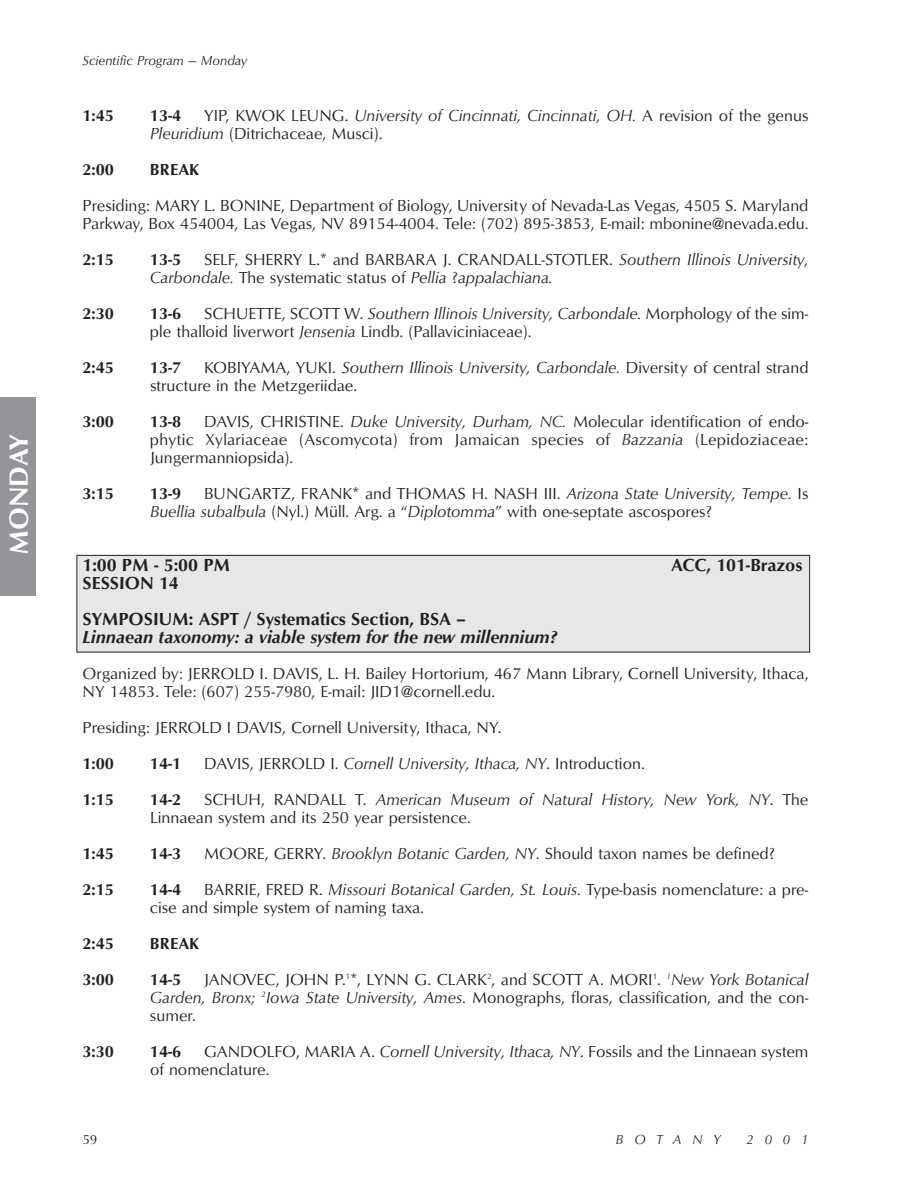
<style>
.page{position:relative;width:918px;height:1188px;background:#fff}
.page>*{position:absolute;margin:0;border:0;box-sizing:border-box;transform-origin:0 0}
.t1{font:27px "Optimum Bold DTC";color:#fff}
.t2{font:18px/36px "Optimum Bold DTC";letter-spacing:-.005em;color:#231f20}
.t3{font:18px "Optimum Bold Italic DTC";letter-spacing:-.005em;color:#231f20}
.t4{font:16.5px/18px "Optimum Roman DTC";color:#231f20}
.t5{font:16.5px "Optimum Roman Italic DTC";color:#231f20}
.t6{font:16.5px "Optimum Bold DTC";color:#231f20}
.t7{font:13.5px "Optimum Roman Italic DTC";color:#231f20}
.t8{font:13.5px "Optimum Roman DTC";color:#231f20}
.s1{font-family:"Optimum Roman DTC"}
.s2{font-family:"Optimum Roman Italic DTC"}
</style>
<div class="page">
<div style="left:0;top:397px;width:35px;height:199px;background:#939598"></div>
<div style="left:77px;top:555px;width:733px;height:97px;background:#e6e7e9"></div>
<div style="left:76px;top:555px;width:734px;height:97px;border:1px solid #231f20"></div>
<h1 class="t1" style="left:9px;top:555px;width:122px;rotate:-90deg">MONDAY</h1>
<p class="t7" style="left:82px;top:55px;width:166px">Scientific Program — Monday</p>
<p class="t6" style="left:82px;top:109px;width:33px">1:45</p>
<p class="t6" style="left:150px;top:109px;width:33px">13-4</p>
<p class="t5" style="left:204px;top:109px;width:606px"><span class="s1">YIP, KWOK LEUNG.</span> University of Cincinnati, Cincinnati, OH. <span class="s1">A revision of the genus</span></p>
<p class="t4" style="left:150px;top:126px;width:234px"><span class="s2">Pleuridium</span> (Ditrichaceae, Musci).</p>
<p class="t6" style="left:82px;top:163px;width:33px">2:00</p>
<p class="t6" style="left:150px;top:163px;width:51px">BREAK</p>
<p class="t4" style="left:82px;top:198px;width:727px">Presiding: MARY L. BONINE, Department of Biology, University of Nevada-Las Vegas, 4505 S. Maryland<br>Parkway, Box 454004, Las Vegas, NV 89154-4004. Tele: (702) 895-3853, E-mail: mbonine@nevada.edu.</p>
<p class="t6" style="left:82px;top:253px;width:33px">2:15</p>
<p class="t6" style="left:150px;top:253px;width:33px">13-5</p>
<p class="t4" style="left:204px;top:252px;width:606px">SELF, SHERRY L.* and BARBARA J. CRANDALL-STOTLER. <span class="s2">Southern Illinois University,</span></p>
<p class="t5" style="left:150px;top:271px;width:404px">Carbondale. <span class="s1">The systematic status of</span> Pellia <span class="s1">?</span>appalachiana.</p>
<p class="t6" style="left:82px;top:307px;width:33px">2:30</p>
<p class="t6" style="left:150px;top:307px;width:33px">13-6</p>
<p class="t5" style="left:204px;top:307px;width:606px"><span class="s1">SCHUETTE, SCOTT W.</span> Southern Illinois University, Carbondale. <span class="s1">Morphology of the sim-</span></p>
<p class="t4" style="left:150px;top:324px;width:383px">ple thalloid liverwort <span class="s2">Jensenia</span> Lindb. (Pallaviciniaceae).</p>
<p class="t6" style="left:82px;top:361px;width:33px">2:45</p>
<p class="t6" style="left:150px;top:361px;width:33px">13-7</p>
<p class="t4" style="left:150px;top:360px;width:660px;text-indent:54px">KOBIYAMA, YUKI. <span class="s2">Southern Illinois University, Carbondale.</span> Diversity of central strand structure in the Metzgeriidae.</p>
<p class="t4" style="left:150px;top:414px;width:660px;text-align:justify;text-indent:54px">DAVIS, CHRISTINE. <span class="s2">Duke University, Durham, NC.</span> Molecular identification of endo&shy;phytic Xylariaceae (Ascomycota) from Jamaican species of <span class="s2">Bazzania</span> (Lepidoziaceae:<br>Jungermanniopsida).</p>
<p class="t6" style="left:82px;top:415px;width:33px">3:00</p>
<p class="t6" style="left:150px;top:415px;width:33px">13-8</p>
<p class="t4" style="left:150px;top:486px;width:660px;text-indent:54px">BUNGARTZ, FRANK* and THOMAS H. NASH III. <span class="s2">Arizona State University, Tempe.</span> Is<br><span class="s2">Buellia subalbula</span> (Nyl.) Müll. Arg. a “<span class="s2">Diplotomma</span>” with one-septate ascospores?</p>
<p class="t2" style="left:82px;top:548px;width:149px">1:00 PM - 5:00 PM</p>
<p class="t2" style="left:671px;top:548px;width:133px">ACC, 101-Brazos</p>
<p class="t2" style="left:82px;top:566px;width:385px">SESSION 14<br>SYMPOSIUM: ASPT / Systematics Section, BSA –</p>
<p class="t3" style="left:82px;top:630px;width:476px">Linnaean taxonomy: a viable system for the new millennium?</p>
<p class="t4" style="left:82px;top:666px;width:728px">Organized by: JERROLD I. DAVIS, L. H. Bailey Hortorium, 467 Mann Library, Cornell University, Ithaca,<br>NY 14853. Tele: (607) 255-7980, E-mail: JID1@cornell.edu.</p>
<p class="t4" style="left:82px;top:720px;width:421px">Presiding: JERROLD I DAVIS, Cornell University, Ithaca, NY.</p>
<p class="t6" style="left:82px;top:757px;width:33px">1:00</p>
<p class="t6" style="left:150px;top:757px;width:33px">14-1</p>
<p class="t4" style="left:204px;top:756px;width:442px">DAVIS, JERROLD I. <span class="s2">Cornell University, Ithaca, NY</span>. Introduction.</p>
<p class="t6" style="left:82px;top:793px;width:33px">1:15</p>
<p class="t6" style="left:150px;top:793px;width:33px">14-2</p>
<p class="t5" style="left:204px;top:793px;width:606px"><span class="s1">SCHUH, RANDALL T.</span> American Museum of Natural History, New York, NY<span class="s1">. The</span></p>
<p class="t4" style="left:150px;top:810px;width:322px">Linnaean system and its 250 year persistence.</p>
<p class="t6" style="left:82px;top:847px;width:33px">1:45</p>
<p class="t6" style="left:150px;top:847px;width:33px">14-3</p>
<p class="t4" style="left:204px;top:846px;width:572px">MOORE, GERRY. <span class="s2">Brooklyn Botanic Garden, NY</span>. Should taxon names be defined?</p>
<p class="t6" style="left:82px;top:883px;width:33px">2:15</p>
<p class="t6" style="left:150px;top:883px;width:33px">14-4</p>
<p class="t6" style="left:82px;top:487px;width:33px">3:15</p>
<p class="t6" style="left:150px;top:487px;width:33px">13-9</p>
<p class="t4" style="left:150px;top:882px;width:660px;text-indent:54px">BARRIE, FRED R. <span class="s2">Missouri Botanical Garden, St. Louis</span>. Type-basis nomenclature: a pre&shy;cise and simple system of naming taxa.</p>
<p class="t6" style="left:82px;top:937px;width:33px">2:45</p>
<p class="t6" style="left:150px;top:937px;width:51px">BREAK</p>
<p class="t6" style="left:82px;top:973px;width:33px">3:00</p>
<p class="t6" style="left:150px;top:973px;width:33px">14-5</p>
<p class="t4" style="left:150px;top:972px;width:660px;text-align:justify;text-indent:54px">JANOVEC, JOHN P.<sup>1</sup>*, LYNN G. CLARK<sup>2</sup>, and SCOTT A. MORI<sup>1</sup>. <sup>1</sup><span class="s2">New York Botanical Garden, Bronx;</span> <sup>2</sup><span class="s2">Iowa State University, Ames</span>. Monographs, floras, classification, and the con&shy;sumer.</p>
<p class="t4" style="left:150px;top:1044px;width:660px;text-indent:54px">GANDOLFO, MARIA A. <span class="s2">Cornell University, Ithaca, NY</span>. Fossils and the Linnaean system of nomenclature.</p>
<p class="t6" style="left:82px;top:1045px;width:33px">3:30</p>
<p class="t6" style="left:150px;top:1045px;width:33px">14-6</p>
<p class="t8" style="left:82px;top:1135px;width:16px">59</p>
<p class="t7" style="left:616px;top:1135px;width:106px">BOTANY</p>
<p class="t7" style="left:747px;top:1135px;width:63px">2001</p>
</div>
